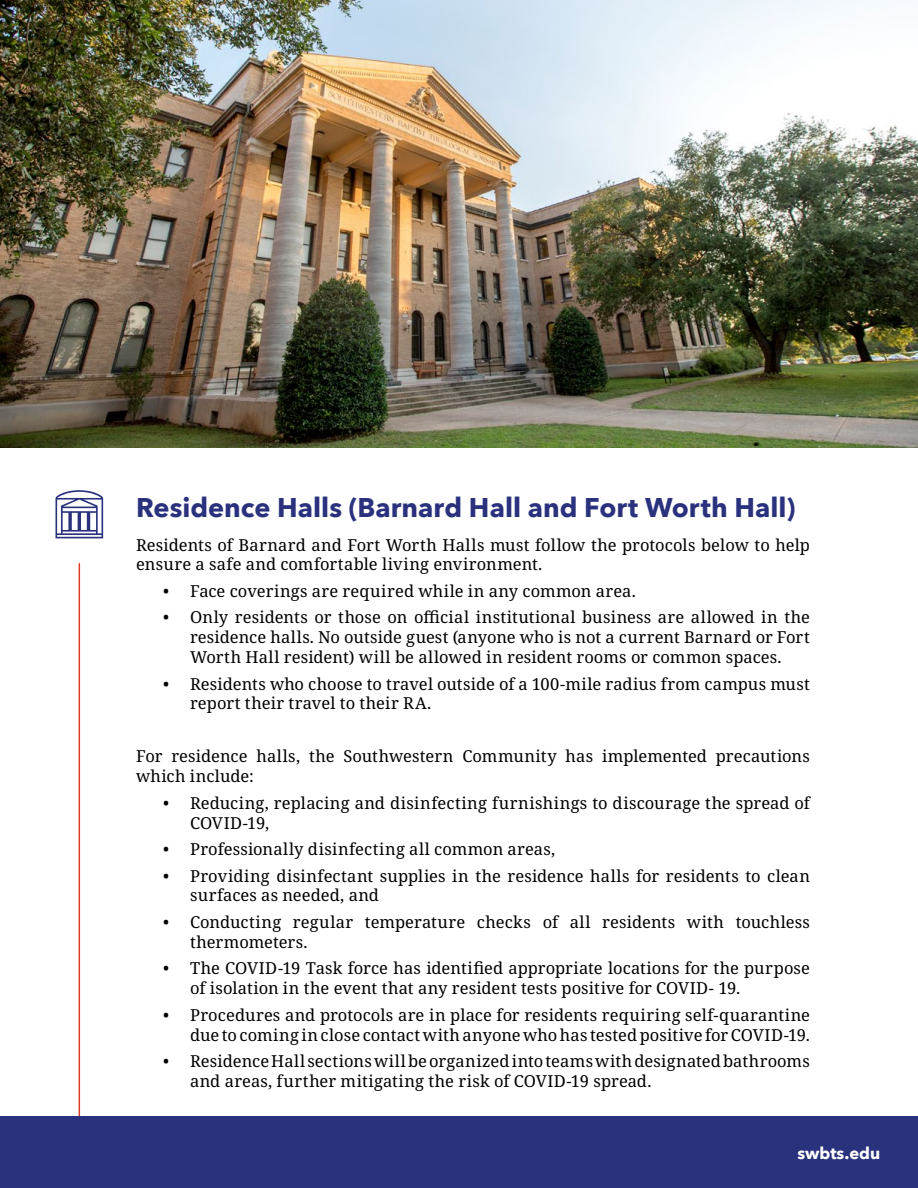
<style>
.page{position:relative;width:918px;height:1188px;background:#fff}
.page>*{position:absolute;margin:0;border:0;box-sizing:border-box;transform-origin:0 0}
.t1{font:700 27px "Avenir Next";color:#2a317d}
.t2{font:16.5px/19.8px "Noto Serif";letter-spacing:.005em;color:#000}
.t3{font:700 16.5px "Avenir Next";color:#fff}
</style>
<div class="page">
<svg style="left:55px;top:490px;width:48px;height:48px"></svg>
<hr style="left:79px;top:563px;width:1px;height:625px;background:#dc3b26">
<div style="left:0;top:1117px;width:918px;height:71px;background:#2a317d"></div>
<img style="left:0;top:0;width:918px;height:447px">
<h1 class="t1" style="left:136px;top:484px;width:661px">Residence Halls (Barnard Hall and Fort Worth Hall)</h1>
<p class="t2" style="left:136px;top:535px;width:675px">Residents of Barnard and Fort Worth Halls must follow the protocols below to help ensure a safe and comfortable living environment.</p>
<p class="t2" style="left:163px;top:582px;width:474px">• Face coverings are required while in any common area.</p>
<p class="t2" style="left:190px;top:608px;width:621px;text-align:justify;text-indent:-27px">• Only residents or those on official institutional business are allowed in the residence halls. No outside guest (anyone who is not a current Barnard or Fort Worth Hall resident) will be allowed in resident rooms or common spaces.</p>
<p class="t2" style="left:190px;top:674px;width:621px;text-indent:-27px">• Residents who choose to travel outside of a 100-mile radius from campus must report their travel to their RA.</p>
<p class="t2" style="left:136px;top:747px;width:675px">For residence halls, the Southwestern Community has implemented precautions which include:</p>
<p class="t2" style="left:190px;top:793px;width:621px;text-indent:-27px">• Reducing, replacing and disinfecting furnishings to discourage the spread of<br>COVID-19,</p>
<p class="t2" style="left:163px;top:840px;width:394px">• Professionally disinfecting all common areas,</p>
<p class="t2" style="left:190px;top:866px;width:621px;text-indent:-27px">• Providing disinfectant supplies in the residence halls for residents to clean surfaces as needed, and</p>
<p class="t2" style="left:190px;top:913px;width:621px;text-indent:-27px">• Conducting regular temperature checks of all residents with touchless thermometers.</p>
<p class="t2" style="left:190px;top:959px;width:621px;text-indent:-27px">• The COVID-19 Task force has identified appropriate locations for the purpose of isolation in the event that any resident tests positive for COVID- 19.</p>
<p class="t2" style="left:163px;top:1005px;width:648px;text-align:right">• Procedures and protocols are in place for residents requiring self-quarantine due to coming in close contact with anyone who has tested positive for COVID-19.</p>
<p class="t2" style="left:190px;top:1052px;width:621px;text-indent:-27px">• Residence Hall sections will be organized into teams with designated bathrooms and areas, further mitigating the risk of COVID-19 spread.</p>
<p class="t3" style="left:797px;top:1139px;width:84px">swbts.edu</p>
</div>
